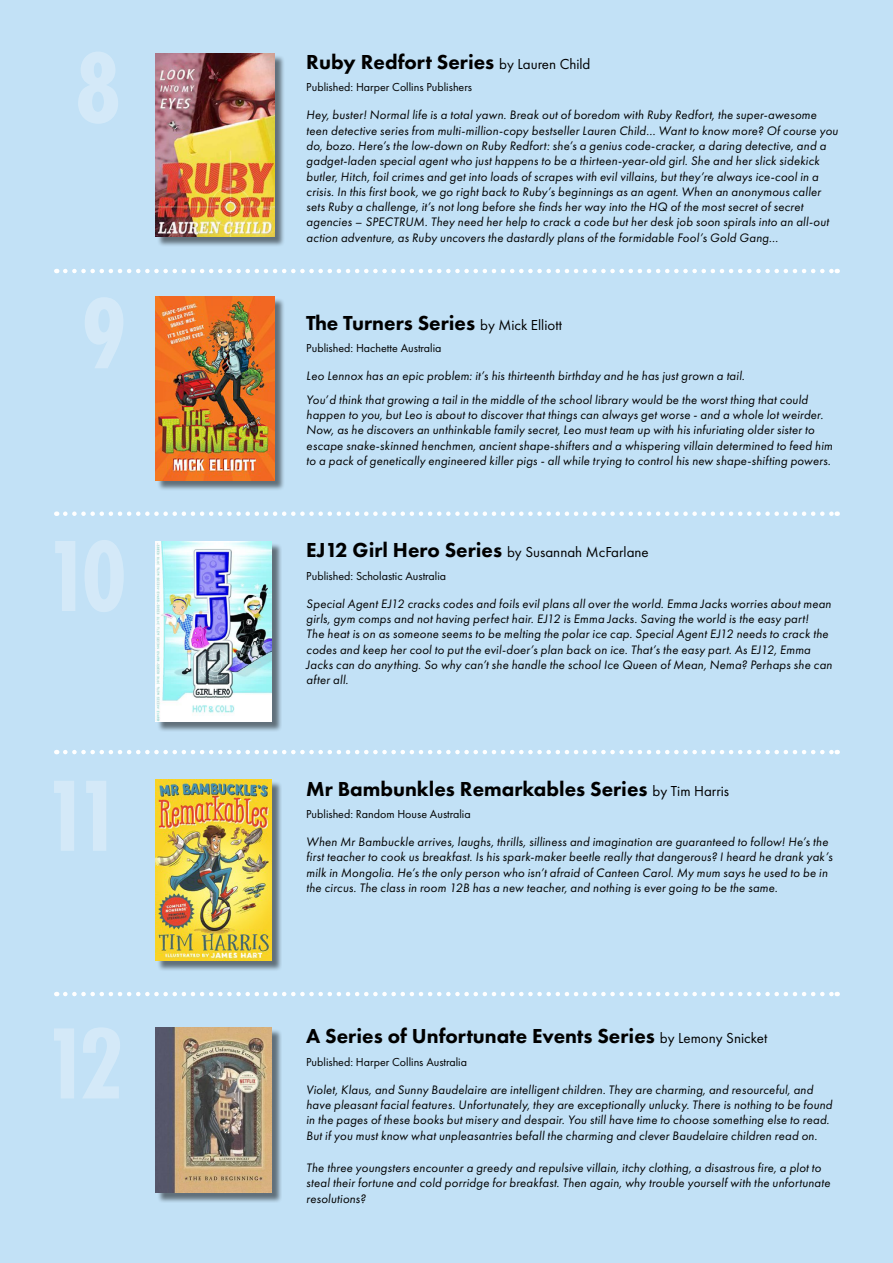
<style>
.page{position:relative;width:893px;height:1263px;background:#c2e1f6}
.page>*{position:absolute;margin:0;border:0;box-sizing:border-box;transform-origin:0 0}
.t1{font:800 21px "Futura PT";color:#000}
.t2{font:15px "Futura PT";color:#000}
.t3{font:italic 12.75px/15.3px "Futura PT";letter-spacing:.015em;color:#000}
.t4{font:12px "Futura PT";color:#000}
.s1{font-weight:400;font-size:15px}
.s2{font-weight:800;font-size:21px}
</style>
<div class="page">
<svg style="left:65px;top:269px;width:773px;height:4px"></svg>
<svg style="left:65px;top:511px;width:773px;height:5px"></svg>
<svg style="left:65px;top:750px;width:773px;height:4px"></svg>
<div style="left:157px;top:55px;width:128px;height:192px;background:#000;opacity:.5"></div>
<img style="left:156px;top:53px;width:119px;height:184px">
<div style="left:157px;top:298px;width:128px;height:193px;background:#000;opacity:.5"></div>
<img style="left:156px;top:296px;width:119px;height:185px">
<div style="left:157px;top:543px;width:125px;height:189px;background:#000;opacity:.5"></div>
<img style="left:156px;top:541px;width:116px;height:180px">
<svg style="left:65px;top:992px;width:773px;height:4px"></svg>
<div style="left:157px;top:781px;width:125px;height:190px;background:#000;opacity:.5"></div>
<img style="left:156px;top:780px;width:116px;height:181px">
<div style="left:157px;top:1029px;width:125px;height:174px;background:#000;opacity:.5"></div>
<img style="left:156px;top:1027px;width:116px;height:165px">
<h1 class="t1" style="left:306px;top:49px;width:286px">Ruby Redfort Series <span class="s1">by Lauren Child</span></h1>
<p class="t4" style="left:306px;top:80px;width:167px">Published: Harper Collins Publishers</p>
<p class="t3" style="left:306px;top:107px;width:533px">Hey, buster! Normal life is a total yawn. Break out of boredom with Ruby Redfort, the super-awesome teen detective series from multi-million-copy bestseller Lauren Child… Want to know more? Of course you do, bozo. Here’s the low-down on Ruby Redfort: she’s a genius code-cracker, a daring detective, and a gadget-laden special agent who just happens to be a thirteen-year-old girl. She and her slick sidekick butler, Hitch, foil crimes and get into loads of scrapes with evil villains, but they’re always ice-cool in a crisis. In this first book, we go right back to Ruby’s beginnings as an agent. When an anonymous caller sets Ruby a challenge, it’s not long before she finds her way into the HQ of the most secret of secret agencies – SPECTRUM. They need her help to crack a code but her desk job soon spirals into an all-out action adventure, as Ruby uncovers the dastardly plans of the formidable Fool’s Gold Gang…</p>
<h1 class="t1" style="left:306px;top:310px;width:257px">The Turners Series <span class="s1">by Mick Elliott</span></h1>
<p class="t4" style="left:306px;top:341px;width:137px">Published: Hachette Australia</p>
<p class="t3" style="left:306px;top:364px;width:503px;line-height:23.9px">Leo Lennox has an epic problem: it’s his thirteenth birthday and he has just grown a tail.<br>You’d think that growing a tail in the middle of the school library would be the worst thing that could</p>
<p class="t3" style="left:306px;top:407px;width:528px">happen to you, but Leo is about to discover that things can always get worse - and a whole lot weirder.<br>Now, as he discovers an unthinkable family secret, Leo must team up with his infuriating older sister to escape snake-skinned henchmen, ancient shape-shifters and a whispering villain determined to feed him to a pack of genetically engineered killer pigs - all while trying to control his new shape-shifting powers.</p>
<p class="t2" style="left:306px;top:543px;width:344px"><span class="s2">EJ12 Girl Hero Series</span> by Susannah McFarlane</p>
<p class="t4" style="left:306px;top:568px;width:141px">Published: Scholastic Australia</p>
<p class="t3" style="left:306px;top:596px;width:527px">Special Agent EJ12 cracks codes and foils evil plans all over the world. Emma Jacks worries about mean girls, gym comps and not having perfect hair. EJ12 is Emma Jacks. Saving the world is the easy part!<br>The heat is on as someone seems to be melting the polar ice cap. Special Agent EJ12 needs to crack the codes and keep her cool to put the evil-doer’s plan back on ice. That’s the easy part. As EJ12, Emma Jacks can do anything. So why can’t she handle the school Ice Queen of Mean, Nema? Perhaps she can after all.</p>
<h1 class="t1" style="left:306px;top:775px;width:425px">Mr Bambunkles Remarkables Series <span class="s1">by Tim Harris</span></h1>
<p class="t4" style="left:306px;top:807px;width:166px">Published: Random House Australia</p>
<p class="t3" style="left:306px;top:834px;width:528px">When Mr Bambuckle arrives, laughs, thrills, silliness and imagination are guaranteed to follow! He’s the first teacher to cook us breakfast. Is his spark-maker beetle really that dangerous? I heard he drank yak’s milk in Mongolia. He’s the only person who isn’t afraid of Canteen Carol. My mum says he used to be in the circus. The class in room 12B has a new teacher, and nothing is ever going to be the same.</p>
<h1 class="t1" style="left:306px;top:1023px;width:463px">A Series of Unfortunate Events Series <span class="s1">by Lemony Snicket</span></h1>
<p class="t4" style="left:306px;top:1054px;width:162px">Published: Harper Collins Australia</p>
<p class="t3" style="left:306px;top:1082px;width:528px">Violet, Klaus, and Sunny Baudelaire are intelligent children. They are charming, and resourceful, and have pleasant facial features. Unfortunately, they are exceptionally unlucky. There is nothing to be found in the pages of these books but misery and despair. You still have time to choose something else to read.<br>But if you must know what unpleasantries befall the charming and clever Baudelaire children read on.</p>
<p class="t3" style="left:306px;top:1160px;width:526px">The three youngsters encounter a greedy and repulsive villain, itchy clothing, a disastrous fire, a plot to steal their fortune and cold porridge for breakfast. Then again, why trouble yourself with the unfortunate resolutions?</p>
</div>
